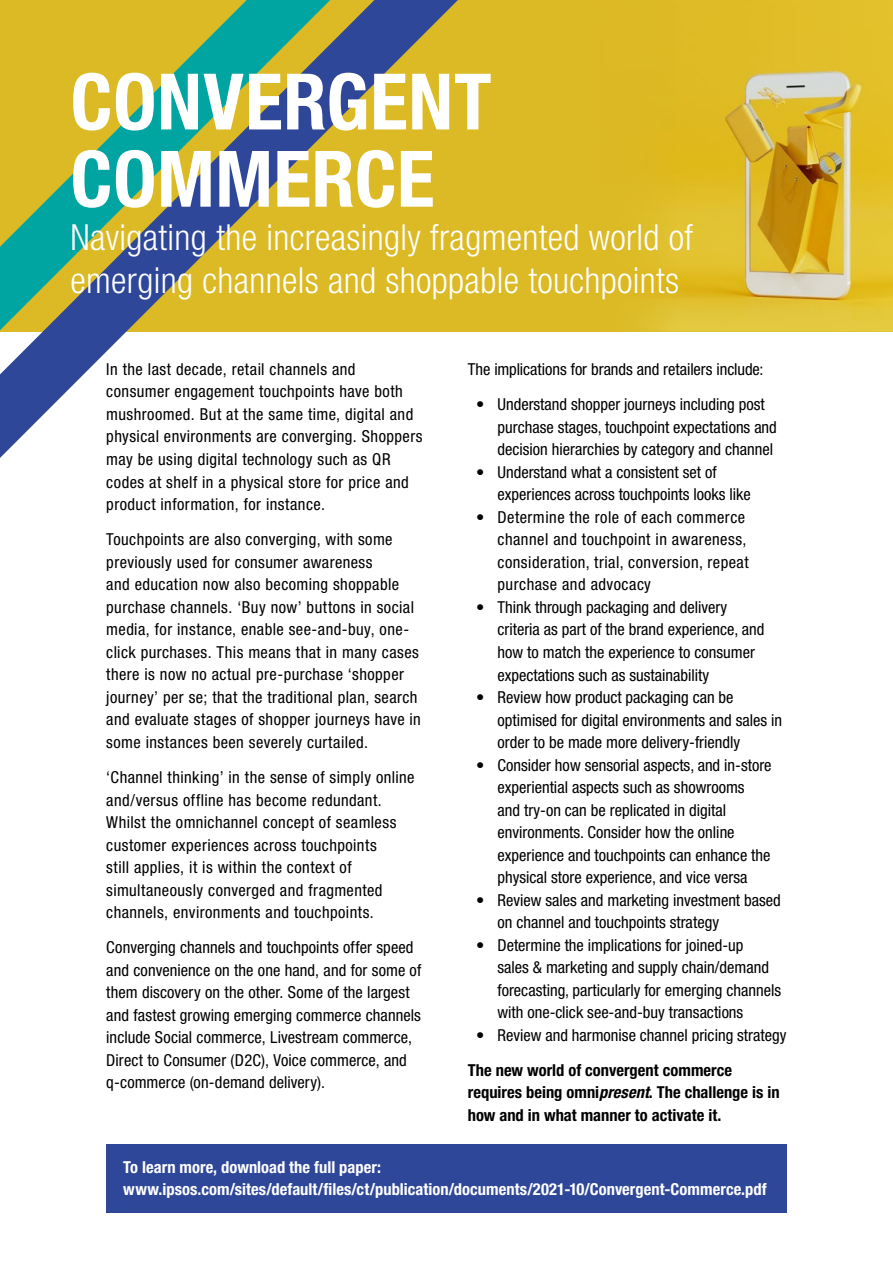
<style>
.page{position:relative;width:893px;height:1263px;background:#fff}
.page>*{position:absolute;margin:0;border:0;box-sizing:border-box;transform-origin:0 0}
.t1{font:700 condensed 78px/77.2px "Helvetica Neue LT Std";letter-spacing:.005em;color:#fff}
.t2{font:300 condensed 36px/43px "Helvetica Neue LT Std";letter-spacing:.01em;color:#fff}
.t3{font:condensed 16.5px/22.5px "Helvetica Neue LT Std";letter-spacing:.01em;color:#000}
.t4{font:700 condensed 16.5px/22.5px "Helvetica Neue LT Std";letter-spacing:.005em;color:#fff}
.t5{font:condensed 16.5px/22.5px "Helvetica Neue LT Std";letter-spacing:.03em;color:#000}
.t6{font:700 condensed 16.5px/22.5px "Helvetica Neue LT Std";color:#000}
.s1{font-style:italic}
</style>
<div class="page">
<div style="left:0;top:0;width:893px;height:331px;background:#dcba25"></div>
<img style="left:646px;top:70px;width:247px;height:261px">
<svg style="left:0;top:0;width:458px;height:458px"></svg>
<div style="left:106px;top:1144px;width:681px;height:68px;background:#2f4798"></div>
<h1 class="t1" style="left:71px;top:62px;width:422px">CONVERGENT<br>COMMERCE</h1>
<h2 class="t2" style="left:71px;top:215px;width:624px">Navigating the increasingly fragmented world of emerging channels and shoppable touchpoints</h2>
<p class="t3" style="left:106px;top:358px;width:318px">In the last decade, retail channels and consumer engagement touchpoints have both mushroomed. But at the same time, digital and physical environments are converging. Shoppers may be using digital technology such as QR codes at shelf in a physical store for price and product information, for instance.</p>
<p class="t3" style="left:106px;top:528px;width:316px">Touchpoints are also converging, with some previously used for consumer awareness<br>and education now also becoming shoppable purchase channels. ‘Buy now’ buttons in social media, for instance, enable see-and-buy, one&shy;click purchases. This means that in many cases there is now no actual pre-purchase ‘shopper journey’ per se; that the traditional plan, search and evaluate stages of shopper journeys have in some instances been severely curtailed.</p>
<p class="t3" style="left:106px;top:766px;width:310px">‘Channel thinking’ in the sense of simply online and/versus offline has become redundant.<br>Whilst the omnichannel concept of seamless customer experiences across touchpoints<br>still applies, it is within the context of simultaneously converged and fragmented channels, environments and touchpoints.</p>
<p class="t3" style="left:106px;top:936px;width:317px">Converging channels and touchpoints offer speed and convenience on the one hand, and for some of them discovery on the other. Some of the largest and fastest growing emerging commerce channels include Social commerce, Livestream commerce, Direct to Consumer (D2C), Voice commerce, and q-commerce (on-demand delivery).</p>
<p class="t3" style="left:468px;top:358px;width:297px">The implications for brands and retailers include:</p>
<p class="t3" style="left:497px;top:393px;width:281px;text-indent:-21px">• Understand shopper journeys including post purchase stages, touchpoint expectations and decision hierarchies by category and channel</p>
<p class="t3" style="left:497px;top:461px;width:255px;text-indent:-21px">• Understand what a consistent set of experiences across touchpoints looks like</p>
<p class="t5" style="left:497px;top:506px;width:253px;text-indent:-21px">• Determine the role of each commerce channel and touchpoint in awareness, consideration, trial, conversion, repeat purchase and advocacy</p>
<p class="t3" style="left:497px;top:596px;width:268px;text-indent:-21px">• Think through packaging and delivery criteria as part of the brand experience, and how to match the experience to consumer expectations such as sustainability</p>
<p class="t3" style="left:497px;top:686px;width:286px;text-indent:-21px">• Review how product packaging can be optimised for digital environments and sales in order to be made more delivery-friendly</p>
<p class="t3" style="left:497px;top:753px;width:276px;text-indent:-21px">• Consider how sensorial aspects, and in-store experiential aspects such as showrooms<br>and try-on can be replicated in digital environments. Consider how the online experience and touchpoints can enhance the physical store experience, and vice versa</p>
<p class="t3" style="left:497px;top:888px;width:285px;text-indent:-21px">• Review sales and marketing investment based on channel and touchpoints strategy</p>
<p class="t3" style="left:497px;top:933px;width:285px;text-indent:-21px">• Determine the implications for joined-up<br>sales &amp; marketing and supply chain/demand forecasting, particularly for emerging channels with one-click see-and-buy transactions</p>
<p class="t3" style="left:476px;top:1023px;width:312px">• Review and harmonise channel pricing strategy</p>
<p class="t6" style="left:468px;top:1058px;width:313px">The new world of convergent commerce requires being omni<span class="s1">present</span>. The challenge is in how and in what manner to activate it.</p>
<p class="t4" style="left:123px;top:1155px;width:645px">To learn more, download the full paper: www.ipsos.com/sites/default/files/ct/publication/documents/2021-10/Convergent-Commerce.pdf</p>
</div>
